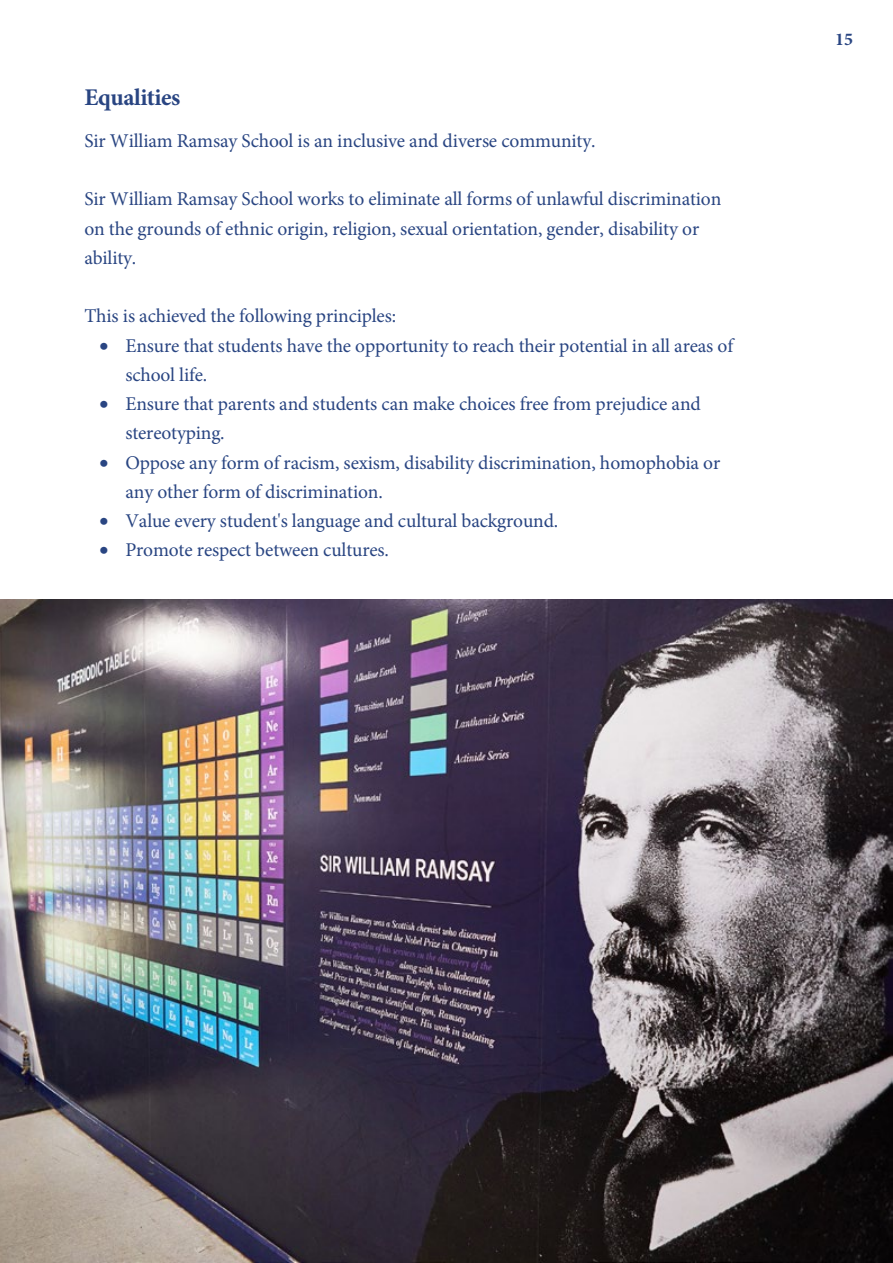
<style>
.page{position:relative;width:893px;height:1263px;background:#fff}
.page>*{position:absolute;margin:0;border:0;box-sizing:border-box;transform-origin:0 0}
.t1{font:700 24px "Minion Pro";letter-spacing:-.02em;color:#294582}
.t2{font:19.5px/29.2px "Minion Pro";letter-spacing:-.01em;color:#294582}
.t3{font:700 18px "Minion Pro";color:#294582}
</style>
<div class="page">
<img style="left:0;top:600px;width:893px;height:663px">
<p class="t1" style="left:85px;top:80px;width:97px">Equalities</p>
<p class="t2" style="left:84px;top:126px;width:513px">Sir William Ramsay School is an inclusive and diverse community.</p>
<p class="t2" style="left:84px;top:185px;width:638px">Sir William Ramsay School works to eliminate all forms of unlawful discrimination on the grounds of ethnic origin, religion, sexual orientation, gender, disability or ability.</p>
<p class="t2" style="left:84px;top:302px;width:313px">This is achieved the following principles:</p>
<p class="t2" style="left:125px;top:331px;width:609px;text-indent:-26px">• Ensure that students have the opportunity to reach their potential in all areas of school life.</p>
<p class="t2" style="left:125px;top:389px;width:577px;text-indent:-26px">• Ensure that parents and students can make choices free from prejudice and stereotyping.</p>
<p class="t2" style="left:125px;top:448px;width:596px;text-indent:-26px">• Oppose any form of racism, sexism, disability discrimination, homophobia or any other form of discrimination.</p>
<p class="t2" style="left:99px;top:506px;width:460px">• Value every student's language and cultural background.</p>
<p class="t2" style="left:99px;top:536px;width:291px">• Promote respect between cultures.</p>
<p class="t3" style="left:835px;top:27px;width:20px">15</p>
</div>
